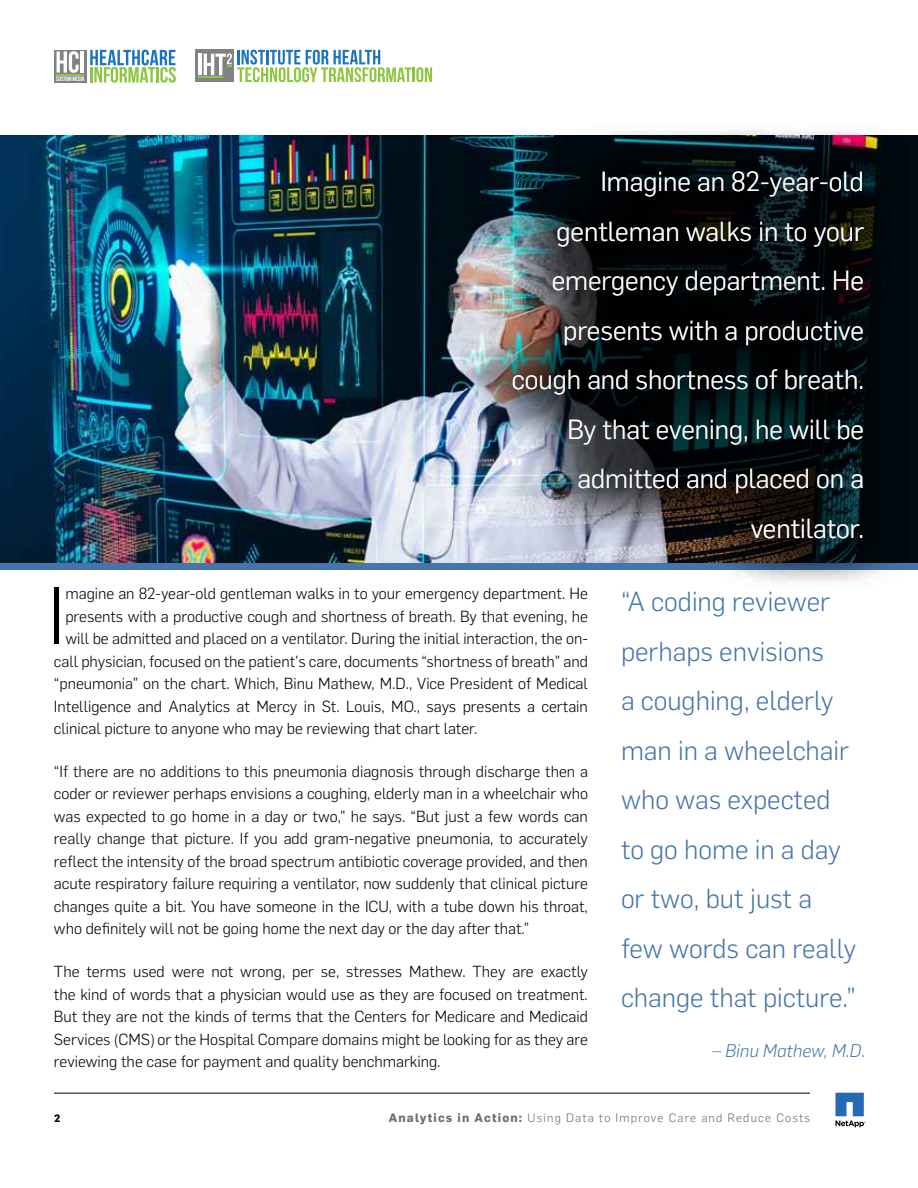
<style>
.page{position:relative;width:918px;height:1188px;background:#fff}
.page>*{position:absolute;margin:0;border:0;box-sizing:border-box;transform-origin:0 0}
.t1{font:300 78.9px "Flama";color:#000}
.t2{font:300 27px/49.5px "Flama";color:#fff;text-align:right}
.t3{font:300 27px/49.5px "Flama";color:#4775aa}
.t4{font:italic 300 18px "Flama";color:#4775aa}
.t5{font:300 15.75px/22.5px "Flama";color:#000;text-align:justify}
.t6{font:300 12px "Flama";letter-spacing:.1em;color:#6d6e71}
.t7{font:700 10.5px "Flama";color:#000}
.t8{font:6.45px "Bebas Neue";letter-spacing:-.01em;color:#fff}
.s1{font-weight:700}
</style>
<div class="page">
<hr style="left:54px;top:1093px;width:756px;height:1px;background:#000">
<svg style="left:90px;top:50px;width:86px;height:33px"></svg>
<svg style="left:54px;top:50px;width:32px;height:32px"></svg>
<svg style="left:57px;top:51px;width:27px;height:24px"></svg>
<svg style="left:835px;top:1093px;width:31px;height:34px"></svg>
<div style="left:195px;top:50px;width:39px;height:32px;background:#808285"></div>
<svg style="left:198px;top:50px;width:234px;height:32px"></svg>
<img style="left:0;top:135px;width:918px;height:428px">
<div style="left:0;top:563px;width:918px;height:6px;background:#4775aa"></div>
<div style="left:466px;top:122px;width:446px;height:467px;background:#000;opacity:.75"></div>
<p class="t8" style="left:56px;top:75px;width:30px">CUSTOM MEDIA</p>
<h2 class="t2" style="left:512px;top:155px;width:354px">Imagine an 82-year-old gentleman walks in to your emergency department. He presents with a productive cough and shortness of breath.<br>By that evening, he will be admitted and placed on a ventilator.</h2>
<h1 class="t1" style="left:48px;top:557px;width:19px">I</h1>
<p class="t5" style="left:65px;top:581px;width:524px">magine an 82-year-old gentleman walks in to your emergency department. He</p>
<p class="t5" style="left:65px;top:604px;width:524px">presents with a productive cough and shortness of breath. By that evening, he</p>
<p class="t5" style="left:65px;top:626px;width:524px">will be admitted and placed on a ventilator. During the initial interaction, the on-</p>
<p class="t5" style="left:54px;top:649px;width:536px">call physician, focused on the patient’s care, documents “shortness of breath” and</p>
<p class="t5" style="left:54px;top:671px;width:536px">“pneumonia” on the chart. Which, Binu Mathew, M.D., Vice President of Medical</p>
<p class="t5" style="left:54px;top:694px;width:535px">Intelligence and Analytics at Mercy in St. Louis, MO., says presents a certain</p>
<p class="t5" style="left:54px;top:716px;width:425px">clinical picture to anyone who may be reviewing that chart later.</p>
<p class="t5" style="left:54px;top:759px;width:536px">“If there are no additions to this pneumonia diagnosis through discharge then a coder or reviewer perhaps envisions a coughing, elderly man in a wheelchair who was expected to go home in a day or two,” he says. “But just a few words can really change that picture. If you add gram-negative pneumonia, to accurately reflect the intensity of the broad spectrum antibiotic coverage provided, and then acute respiratory failure requiring a ventilator, now suddenly that clinical picture changes quite a bit. You have someone in the ICU, with a tube down his throat, who definitely will not be going home the next day or the day after that.”</p>
<p class="t5" style="left:54px;top:959px;width:536px">The terms used were not wrong, per se, stresses Mathew. They are exactly the kind of words that a physician would use as they are focused on treatment.<br>But they are not the kinds of terms that the Centers for Medicare and Medicaid Services (CMS) or the Hospital Compare domains might be looking for as they are reviewing the case for payment and quality benchmarking.</p>
<h2 class="t3" style="left:621px;top:576px;width:237px">“A coding reviewer perhaps envisions<br>a coughing, elderly man in a wheelchair who was expected to go home in a day or two, but just a few words can really change that picture.”</h2>
<p class="t4" style="left:712px;top:1037px;width:155px">– Binu Mathew, M.D.</p>
<p class="t7" style="left:54px;top:1110px;width:8px">2</p>
<p class="t6" style="left:389px;top:1109px;width:423px"><span class="s1">Analytics in Action:</span> Using Data to Improve Care and Reduce Costs</p>
</div>
